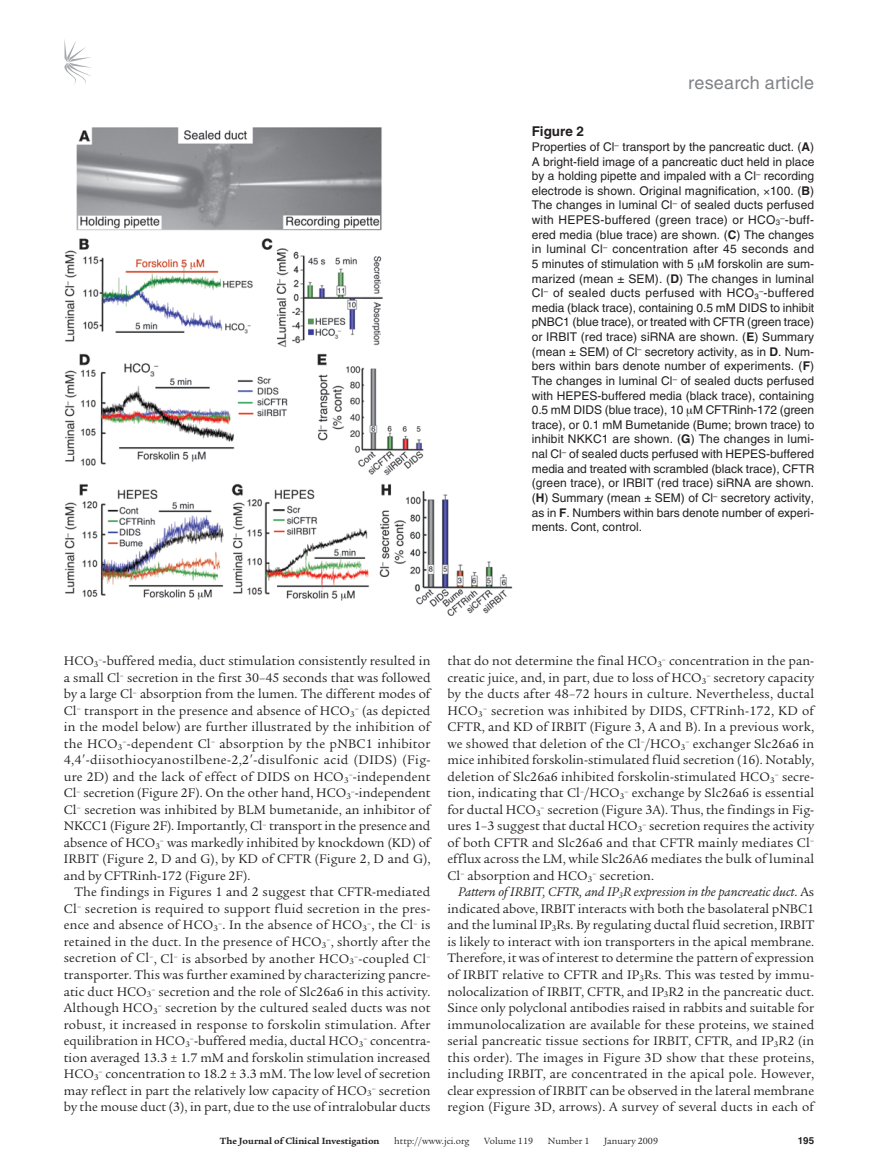
<style>
.page{position:relative;width:878px;height:1174px;background:#fff}
.page>*{position:absolute;margin:0;border:0;box-sizing:border-box;transform-origin:0 0}
.t1{font:18px "Helvetica LT Std";letter-spacing:.01em;color:#808285}
.t2{font:13.5px/16.5px "Legacy Serif Std";letter-spacing:.005em;color:#231f20;text-align:justify}
.t3{font:700 13.5px "Helvetica LT Std";color:#231f20}
.t4{font:12px/14.5px "Helvetica LT Std";letter-spacing:-.005em;color:#231f20;text-align:justify}
.t5{font:9.75px "Legacy Serif Std";color:#231f20}
.t6{font:700 9.75px "Legacy Serif Std";color:#231f20}
.t7{font:700 9.75px "Helvetica LT Std";color:#231f20}
.s1{font-weight:700}
.s2{font-style:italic}
</style>
<div class="page">
<svg style="left:64px;top:39px;width:27px;height:45px"></svg>
<img style="left:64px;top:127px;width:449px;height:489px">
<h1 class="t1" style="left:688px;top:72px;width:127px">research article</h1>
<p class="t3" style="left:531px;top:123px;width:54px">Figure 2</p>
<p class="t4" style="left:531px;top:139px;width:284px">Properties of Cl<sup>–</sup> transport by the pancreatic duct. (<span class="s1">A</span>)<br>A bright-field image of a pancreatic duct held in place by a holding pipette and impaled with a Cl<sup>–</sup> recording electrode is shown. Original magnification, 100. (<span class="s1">B</span>)<br>The changes in luminal Cl<sup>–</sup> of sealed ducts perfused with HEPES-buffered (green trace) or HCO<sub>3</sub><sup>–</sup>-buff&shy;ered media (blue trace) are shown. (<span class="s1">C</span>) The changes in luminal Cl<sup>–</sup> concentration after 45 seconds and 5 minutes of stimulation with 5 M forskolin are sum&shy;marized (mean ± SEM). (<span class="s1">D</span>) The changes in luminal Cl<sup>–</sup> of sealed ducts perfused with HCO<sub>3</sub><sup>–</sup>-buffered media (black trace), containing 0.5 mM DIDS to inhibit pNBC1 (blue trace), or treated with CFTR (green trace) or IRBIT (red trace) siRNA are shown. (<span class="s1">E</span>) Summary (mean ± SEM) of Cl<sup>–</sup> secretory activity, as in <span class="s1">D</span>. Num&shy;bers within bars denote number of experiments. (<span class="s1">F</span>)<br>The changes in luminal Cl<sup>–</sup> of sealed ducts perfused with HEPES-buffered media (black trace), containing 0.5 mM DIDS (blue trace), 10 M CFTRinh-172 (green trace), or 0.1 mM Bumetanide (Bume; brown trace) to inhibit NKKC1 are shown. (<span class="s1">G</span>) The changes in lumi&shy;nal Cl<sup>–</sup> of sealed ducts perfused with HEPES-buffered media and treated with scrambled (black trace), CFTR (green trace), or IRBIT (red trace) siRNA are shown. (<span class="s1">H</span>) Summary (mean ± SEM) of Cl<sup>–</sup> secretory activity, as in <span class="s1">F</span>. Numbers within bars denote number of experi&shy;ments. Cont, control.</p>
<p class="t2" style="left:64px;top:653px;width:368px">HCO<sub>3</sub><sup>–</sup>-buffered media, duct stimulation consistently resulted in a small Cl<sup>–</sup> secretion in the first 30–45 seconds that was followed by a large Cl<sup>–</sup> absorption from the lumen. The different modes of Cl<sup>–</sup> transport in the presence and absence of HCO<sub>3</sub><sup>–</sup> (as depicted in the model below) are further illustrated by the inhibition of the HCO<sub>3</sub><sup>–</sup>-dependent Cl<sup>–</sup> absorption by the pNBC1 inhibitor 4,4 -diisothiocyanostilbene-2,2 -disulfonic acid (DIDS) (Fig&shy;ure 2D) and the lack of effect of DIDS on HCO<sub>3</sub><sup>–</sup>-independent Cl<sup>–</sup> secretion (Figure 2F). On the other hand, HCO<sub>3</sub><sup>–</sup>-independent Cl<sup>–</sup> secretion was inhibited by BLM bumetanide, an inhibitor of NKCC1 (Figure 2F). Importantly, Cl<sup>–</sup> transport in the presence and absence of HCO<sub>3</sub><sup>–</sup> was markedly inhibited by knockdown (KD) of IRBIT (Figure 2, D and G), by KD of CFTR (Figure 2, D and G), and by CFTRinh-172 (Figure 2F).</p>
<p class="t2" style="left:64px;top:884px;width:368px;text-indent:11px">The findings in Figures 1 and 2 suggest that CFTR-mediated Cl<sup>–</sup> secretion is required to support fluid secretion in the pres&shy;ence and absence of HCO<sub>3</sub><sup>–</sup>. In the absence of HCO<sub>3</sub><sup>–</sup>, the Cl<sup>–</sup> is retained in the duct. In the presence of HCO<sub>3</sub><sup>–</sup>, shortly after the secretion of Cl<sup>–</sup>, Cl<sup>–</sup> is absorbed by another HCO<sub>3</sub><sup>–</sup>-coupled Cl<sup>– </sup>transporter. This was further examined by characterizing pancre&shy;atic duct HCO<sub>3</sub><sup>–</sup> secretion and the role of Slc26a6 in this activity.<br>Although HCO<sub>3</sub><sup>–</sup> secretion by the cultured sealed ducts was not robust, it increased in response to forskolin stimulation. After equilibration in HCO<sub>3</sub><sup>–</sup>-buffered media, ductal HCO<sub>3</sub><sup>–</sup> concentra&shy;tion averaged 13.3 ± 1.7 mM and forskolin stimulation increased HCO<sub>3</sub><sup>–</sup> concentration to 18.2 ± 3.3 mM. The low level of secretion may reflect in part the relatively low capacity of HCO<sub>3</sub><sup>–</sup> secretion by the mouse duct (3), in part, due to the use of intralobular ducts</p>
<p class="t2" style="left:447px;top:653px;width:368px">that do not determine the final HCO<sub>3</sub><sup>–</sup> concentration in the pan&shy;creatic juice, and, in part, due to loss of HCO<sub>3</sub><sup>–</sup> secretory capacity by the ducts after 48–72 hours in culture. Nevertheless, ductal HCO<sub>3</sub><sup>–</sup> secretion was inhibited by DIDS, CFTRinh-172, KD of CFTR, and KD of IRBIT (Figure 3, A and B). In a previous work, we showed that deletion of the Cl<sup>–</sup>/HCO<sub>3</sub><sup>–</sup> exchanger Slc26a6 in mice inhibited forskolin-stimulated fluid secretion (16). Notably, deletion of Slc26a6 inhibited forskolin-stimulated HCO<sub>3</sub><sup>–</sup> secre&shy;tion, indicating that Cl<sup>–</sup>/HCO<sub>3</sub><sup>–</sup> exchange by Slc26a6 is essential for ductal HCO<sub>3</sub><sup>–</sup> secretion (Figure 3A). Thus, the findings in Fig&shy;ures 1–3 suggest that ductal HCO<sub>3</sub><sup>–</sup> secretion requires the activity of both CFTR and Slc26a6 and that CFTR mainly mediates Cl<sup>– </sup>efflux across the LM, while Slc26A6 mediates the bulk of luminal Cl<sup>–</sup> absorption and HCO<sub>3</sub><sup>–</sup> secretion.</p>
<p class="t2" style="left:447px;top:884px;width:368px;text-indent:11px"><span class="s2">Pattern of IRBIT, CFTR, and IP</span><sub>3</sub><span class="s2">R expression in the pancreatic duct</span>. As indicated above, IRBIT interacts with both the basolateral pNBC1 and the luminal IP<sub>3</sub>Rs. By regulating ductal fluid secretion, IRBIT is likely to interact with ion transporters in the apical membrane.<br>Therefore, it was of interest to determine the pattern of expression of IRBIT relative to CFTR and IP<sub>3</sub>Rs. This was tested by immu&shy;nolocalization of IRBIT, CFTR, and IP<sub>3</sub>R2 in the pancreatic duct.<br>Since only polyclonal antibodies raised in rabbits and suitable for immunolocalization are available for these proteins, we stained serial pancreatic tissue sections for IRBIT, CFTR, and IP<sub>3</sub>R2 (in this order). The images in Figure 3D show that these proteins, including IRBIT, are concentrated in the apical pole. However, clear expression of IRBIT can be observed in the lateral membrane region (Figure 3D, arrows). A survey of several ducts in each of</p>
<p class="t6" style="left:220px;top:1135px;width:161px">The Journal of Clinical Investigation</p>
<p class="t5" style="left:394px;top:1135px;width:77px">http://www.jci.org</p>
<p class="t5" style="left:484px;top:1135px;width:50px">Volume 119</p>
<p class="t5" style="left:548px;top:1135px;width:43px">Number 1</p>
<p class="t5" style="left:604px;top:1135px;width:55px">January 2009</p>
<p class="t7" style="left:797px;top:1134px;width:18px">195</p>
</div>
